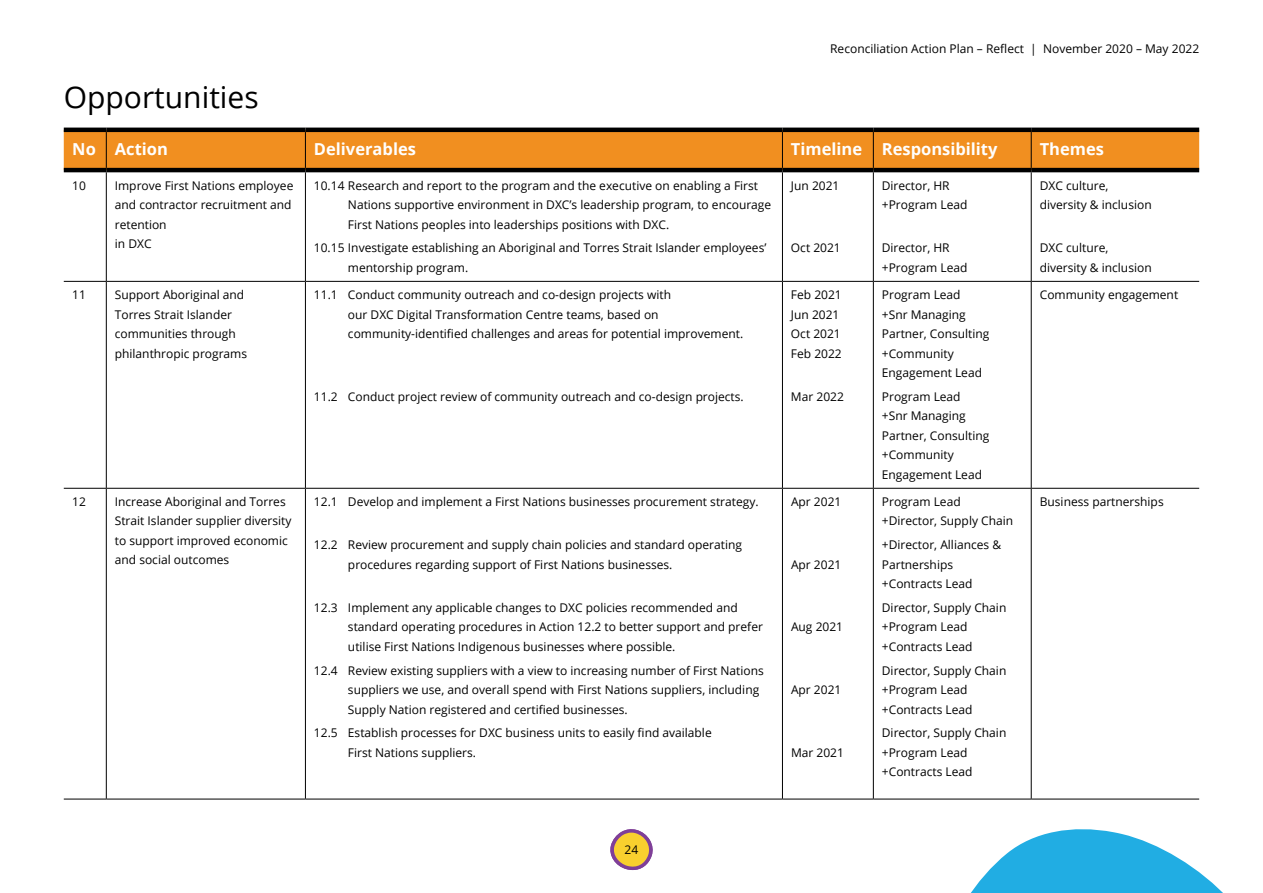
<style>
.page{position:relative;width:1263px;height:893px;background:#fff}
.page>*{position:absolute;margin:0;border:0;box-sizing:border-box;transform-origin:0 0}
.t1{font:30px "Open Sans";color:#000}
.t2{font:700 16.5px "Open Sans";color:#fff}
.t3{font:12px/19.5px "Open Sans";color:#000}
</style>
<div class="page">
<div style="left:64px;top:132px;width:1135px;height:36px;background:#f18f20"></div>
<hr style="left:106px;top:172px;width:1px;height:109px;background:#000">
<hr style="left:305px;top:172px;width:1px;height:109px;background:#000">
<hr style="left:782px;top:172px;width:1px;height:109px;background:#000">
<hr style="left:873px;top:172px;width:1px;height:109px;background:#000">
<hr style="left:1031px;top:172px;width:1px;height:109px;background:#000">
<hr style="left:64px;top:281px;width:42px;height:1px;background:#000">
<hr style="left:106px;top:281px;width:199px;height:1px;background:#000">
<hr style="left:106px;top:282px;width:1px;height:206px;background:#000">
<hr style="left:305px;top:281px;width:477px;height:1px;background:#000">
<hr style="left:305px;top:282px;width:1px;height:206px;background:#000">
<hr style="left:782px;top:281px;width:91px;height:1px;background:#000">
<hr style="left:782px;top:282px;width:1px;height:206px;background:#000">
<hr style="left:873px;top:281px;width:158px;height:1px;background:#000">
<hr style="left:873px;top:282px;width:1px;height:206px;background:#000">
<hr style="left:1031px;top:281px;width:168px;height:1px;background:#000">
<hr style="left:1031px;top:282px;width:1px;height:206px;background:#000">
<hr style="left:64px;top:488px;width:42px;height:1px;background:#000">
<hr style="left:106px;top:488px;width:199px;height:1px;background:#000">
<hr style="left:106px;top:489px;width:1px;height:310px;background:#000">
<hr style="left:305px;top:488px;width:477px;height:1px;background:#000">
<hr style="left:305px;top:489px;width:1px;height:310px;background:#000">
<hr style="left:782px;top:488px;width:91px;height:1px;background:#000">
<hr style="left:782px;top:489px;width:1px;height:310px;background:#000">
<hr style="left:873px;top:488px;width:158px;height:1px;background:#000">
<hr style="left:873px;top:489px;width:1px;height:310px;background:#000">
<hr style="left:1031px;top:488px;width:168px;height:1px;background:#000">
<hr style="left:1031px;top:489px;width:1px;height:310px;background:#000">
<hr style="left:64px;top:799px;width:42px;height:1px;background:#000">
<hr style="left:106px;top:799px;width:199px;height:1px;background:#000">
<hr style="left:305px;top:799px;width:477px;height:1px;background:#000">
<hr style="left:782px;top:799px;width:91px;height:1px;background:#000">
<hr style="left:873px;top:799px;width:158px;height:1px;background:#000">
<hr style="left:1031px;top:799px;width:168px;height:1px;background:#000">
<hr style="left:64px;top:128px;width:42px;height:4px;background:#000">
<hr style="left:106px;top:128px;width:199px;height:4px;background:#000">
<hr style="left:305px;top:128px;width:477px;height:4px;background:#000">
<hr style="left:782px;top:128px;width:91px;height:4px;background:#000">
<hr style="left:873px;top:128px;width:158px;height:4px;background:#000">
<hr style="left:1031px;top:128px;width:168px;height:4px;background:#000">
<hr style="left:64px;top:168px;width:42px;height:4px;background:#000">
<hr style="left:106px;top:168px;width:199px;height:4px;background:#000">
<hr style="left:305px;top:168px;width:477px;height:4px;background:#000">
<hr style="left:782px;top:168px;width:91px;height:4px;background:#000">
<hr style="left:873px;top:168px;width:158px;height:4px;background:#000">
<hr style="left:1031px;top:168px;width:168px;height:4px;background:#000">
<hr style="left:106px;top:132px;width:1px;height:36px;background:#000">
<hr style="left:305px;top:132px;width:1px;height:36px;background:#000">
<hr style="left:782px;top:132px;width:1px;height:36px;background:#000">
<hr style="left:873px;top:132px;width:1px;height:36px;background:#000">
<hr style="left:1031px;top:132px;width:1px;height:36px;background:#000">
<svg style="left:971px;top:829px;width:252px;height:64px"></svg>
<svg style="left:610px;top:829px;width:43px;height:41px"></svg>
<p class="t3" style="left:830px;top:39px;width:370px">Reconciliation Action Plan – Reflect | November 2020 – May 2022</p>
<h1 class="t1" style="left:64px;top:77px;width:196px">Opportunities</h1>
<h2 class="t2" style="left:72px;top:138px;width:97px">No Action</h2>
<h2 class="t2" style="left:314px;top:138px;width:104px">Deliverables</h2>
<h2 class="t2" style="left:791px;top:138px;width:208px">Timeline Responsibility</h2>
<h2 class="t2" style="left:1040px;top:138px;width:66px">Themes</h2>
<p class="t3" style="left:72px;top:175px;width:15px">10</p>
<p class="t3" style="left:115px;top:175px;width:180px">Improve First Nations employee and contractor recruitment and retention<br>in DXC</p>
<p class="t3" style="left:348px;top:175px;width:425px;text-indent:-34px">10.14 Research and report to the program and the executive on enabling a First<br>Nations supportive environment in DXC’s leadership program, to encourage<br>First Nations peoples into leaderships positions with DXC.</p>
<p class="t3" style="left:1040px;top:175px;width:113px">DXC culture, diversity &amp; inclusion</p>
<p class="t3" style="left:1040px;top:238px;width:113px">DXC culture, diversity &amp; inclusion</p>
<p class="t3" style="left:882px;top:175px;width:87px">Director, HR +Program Lead</p>
<p class="t3" style="left:882px;top:238px;width:87px">Director, HR +Program Lead</p>
<p class="t3" style="left:791px;top:175px;width:50px">Jun 2021</p>
<p class="t3" style="left:348px;top:238px;width:420px;text-indent:-34px">10.15 Investigate establishing an Aboriginal and Torres Strait Islander employees’ mentorship program.</p>
<p class="t3" style="left:791px;top:238px;width:51px">Oct 2021</p>
<p class="t3" style="left:72px;top:285px;width:15px">11</p>
<p class="t3" style="left:115px;top:285px;width:134px">Support Aboriginal and<br>Torres Strait Islander communities through philanthropic programs</p>
<p class="t3" style="left:348px;top:285px;width:397px;text-indent:-34px">11.1 Conduct community outreach and co-design projects with<br>our DXC Digital Transformation Centre teams, based on community-identified challenges and areas for potential improvement.</p>
<p class="t3" style="left:314px;top:386px;width:431px">11.2 Conduct project review of community outreach and co-design projects.</p>
<p class="t3" style="left:791px;top:285px;width:52px">Feb 2021<br>Jun 2021<br>Oct 2021<br>Feb 2022</p>
<p class="t3" style="left:791px;top:386px;width:54px">Mar 2022</p>
<p class="t3" style="left:72px;top:491px;width:15px">12</p>
<p class="t3" style="left:115px;top:491px;width:178px">Increase Aboriginal and Torres<br>Strait Islander supplier diversity to support improved economic and social outcomes</p>
<p class="t3" style="left:314px;top:491px;width:446px">12.1 Develop and implement a First Nations businesses procurement strategy.</p>
<p class="t3" style="left:348px;top:535px;width:395px;text-indent:-34px">12.2 Review procurement and supply chain policies and standard operating procedures regarding support of First Nations businesses.</p>
<p class="t3" style="left:348px;top:597px;width:416px;text-indent:-34px">12.3 Implement any applicable changes to DXC policies recommended and standard operating procedures in Action 12.2 to better support and prefer utilise First Nations Indigenous businesses where possible.</p>
<p class="t3" style="left:348px;top:660px;width:417px;text-indent:-34px">12.4 Review existing suppliers with a view to increasing number of First Nations suppliers we use, and overall spend with First Nations suppliers, including<br>Supply Nation registered and certified businesses.</p>
<p class="t3" style="left:348px;top:723px;width:365px;text-indent:-34px">12.5 Establish processes for DXC business units to easily find available<br>First Nations suppliers.</p>
<p class="t3" style="left:791px;top:491px;width:52px">Apr 2021</p>
<p class="t3" style="left:791px;top:554px;width:52px">Apr 2021</p>
<p class="t3" style="left:791px;top:617px;width:54px">Aug 2021</p>
<p class="t3" style="left:791px;top:680px;width:52px">Apr 2021</p>
<p class="t3" style="left:791px;top:742px;width:54px">Mar 2021</p>
<p class="t3" style="left:625px;top:840px;width:15px">24</p>
<p class="t3" style="left:882px;top:285px;width:109px">Program Lead<br>+Snr Managing<br>Partner, Consulting +Community<br>Engagement Lead</p>
<p class="t3" style="left:882px;top:386px;width:109px">Program Lead<br>+Snr Managing<br>Partner, Consulting +Community<br>Engagement Lead</p>
<p class="t3" style="left:882px;top:491px;width:133px">Program Lead +Director, Supply Chain</p>
<p class="t3" style="left:882px;top:535px;width:121px">+Director, Alliances &amp;<br>Partnerships +Contracts Lead</p>
<p class="t3" style="left:882px;top:597px;width:126px">Director, Supply Chain +Program Lead +Contracts Lead</p>
<p class="t3" style="left:882px;top:660px;width:126px">Director, Supply Chain +Program Lead +Contracts Lead</p>
<p class="t3" style="left:882px;top:723px;width:126px">Director, Supply Chain +Program Lead +Contracts Lead</p>
<p class="t3" style="left:1040px;top:285px;width:140px">Community engagement</p>
<p class="t3" style="left:1040px;top:491px;width:125px">Business partnerships</p>
</div>
